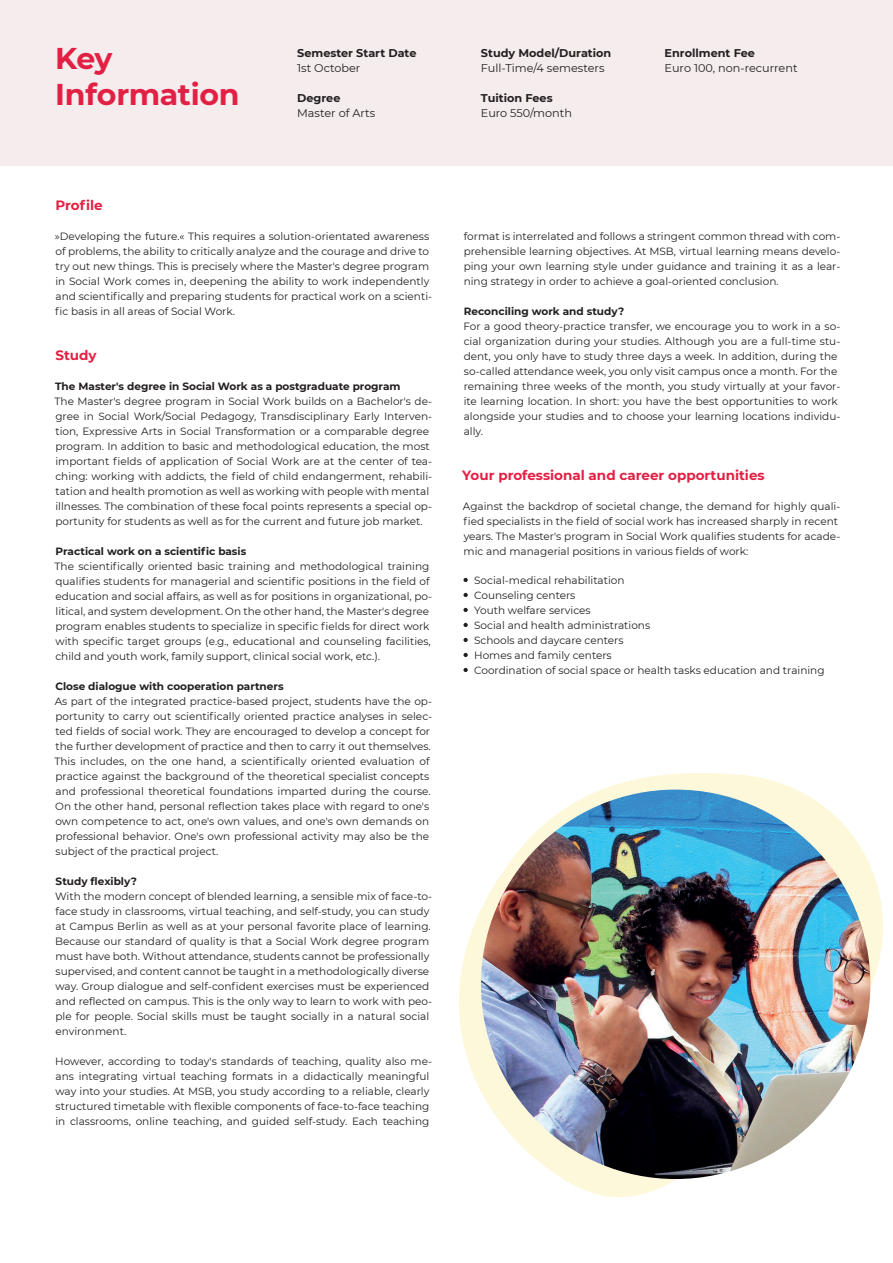
<style>
.page{position:relative;width:893px;height:1263px;background:#fff}
.page>*{position:absolute;margin:0;border:0;box-sizing:border-box;transform-origin:0 0}
.t1{font:700 30px/36px "Montserrat";letter-spacing:-.01em;color:#e22044}
.t2{font:700 13.5px "Montserrat";color:#e22044}
.t3{font:11.25px "Montserrat";color:#231f20}
.t4{font:700 11.25px "Montserrat";color:#231f20}
.t5{font:10.5px/15px "Montserrat";color:#231f20}
.t6{font:700 10.5px "Montserrat";color:#231f20}
</style>
<div class="page">
<svg style="left:459px;top:773px;width:424px;height:424px"></svg>
<img style="left:481px;top:789px;width:389px;height:390px;border-radius:195px">
<div style="left:0;top:0;width:893px;height:165px;background:#f5ecee"></div>
<svg style="left:463px;top:578px;width:5px;height:4px"></svg>
<svg style="left:463px;top:593px;width:5px;height:4px"></svg>
<svg style="left:463px;top:608px;width:5px;height:4px"></svg>
<svg style="left:463px;top:623px;width:5px;height:4px"></svg>
<svg style="left:463px;top:638px;width:5px;height:4px"></svg>
<svg style="left:463px;top:653px;width:5px;height:4px"></svg>
<svg style="left:463px;top:668px;width:5px;height:4px"></svg>
<h1 class="t1" style="left:55px;top:39px;width:186px">Key<br>Information</h1>
<p class="t4" style="left:297px;top:45px;width:121px">Semester Start Date</p>
<p class="t3" style="left:297px;top:60px;width:65px">1st October</p>
<p class="t4" style="left:297px;top:90px;width:45px">Degree</p>
<p class="t3" style="left:297px;top:105px;width:80px">Master of Arts</p>
<p class="t4" style="left:481px;top:45px;width:132px">Study Model/Duration</p>
<p class="t3" style="left:481px;top:60px;width:125px">Full-Time/4 semesters</p>
<p class="t4" style="left:481px;top:90px;width:73px">Tuition Fees</p>
<p class="t3" style="left:481px;top:105px;width:93px">Euro 550/month</p>
<p class="t4" style="left:665px;top:45px;width:92px">Enrollment Fee</p>
<p class="t3" style="left:665px;top:60px;width:134px">Euro 100, non-recurrent</p>
<p class="t2" style="left:55px;top:195px;width:49px">Profile</p>
<p class="t5" style="left:55px;top:228px;width:379px">»Developing the future.« This requires a solution-orientated awareness of problems, the ability to critically analyze and the courage and drive to try out new things. This is precisely where the Master's degree program in Social Work comes in, deepening the ability to work independently and scientifically and preparing students for practical work on a scienti&shy;fic basis in all areas of Social Work.</p>
<p class="t2" style="left:55px;top:345px;width:43px">Study</p>
<p class="t6" style="left:55px;top:379px;width:347px">The Master's degree in Social Work as a postgraduate program</p>
<p class="t5" style="left:55px;top:393px;width:379px">The Master's degree program in Social Work builds on a Bachelor's de&shy;gree in Social Work/Social Pedagogy, Transdisciplinary Early Interven&shy;tion, Expressive Arts in Social Transformation or a comparable degree program. In addition to basic and methodological education, the most important fields of application of Social Work are at the center of tea&shy;ching: working with addicts, the field of child endangerment, rehabili&shy;tation and health promotion as well as working with people with mental illnesses. The combination of these focal points represents a special op&shy;portunity for students as well as for the current and future job market.</p>
<p class="t6" style="left:56px;top:544px;width:192px">Practical work on a scientific basis</p>
<p class="t5" style="left:55px;top:558px;width:379px">The scientifically oriented basic training and methodological training qualifies students for managerial and scientific positions in the field of education and social affairs, as well as for positions in organizational, po&shy;litical, and system development. On the other hand, the Master's degree program enables students to specialize in specific fields for direct work with specific target groups (e.g., educational and counseling facilities, child and youth work, family support, clinical social work, etc.).</p>
<p class="t6" style="left:55px;top:679px;width:230px">Close dialogue with cooperation partners</p>
<p class="t5" style="left:55px;top:693px;width:379px">As part of the integrated practice-based project, students have the op&shy;portunity to carry out scientifically oriented practice analyses in selec&shy;ted fields of social work. They are encouraged to develop a concept for the further development of practice and then to carry it out themselves.<br>This includes, on the one hand, a scientifically oriented evaluation of practice against the background of the theoretical specialist concepts and professional theoretical foundations imparted during the course.<br>On the other hand, personal reflection takes place with regard to one's own competence to act, one's own values, and one's own demands on professional behavior. One's own professional activity may also be the subject of the practical project.</p>
<p class="t6" style="left:56px;top:874px;width:83px">Study flexibly?</p>
<p class="t5" style="left:55px;top:889px;width:379px">With the modern concept of blended learning, a sensible mix of face-to&shy;face study in classrooms, virtual teaching, and self-study, you can study at Campus Berlin as well as at your personal favorite place of learning.<br>Because our standard of quality is that a Social Work degree program must have both. Without attendance, students cannot be professionally supervised, and content cannot be taught in a methodologically diverse way. Group dialogue and self-confident exercises must be experienced and reflected on campus. This is the only way to learn to work with peo&shy;ple for people. Social skills must be taught socially in a natural social environment.</p>
<p class="t5" style="left:55px;top:1054px;width:378px">However, according to today's standards of teaching, quality also me&shy;ans integrating virtual teaching formats in a didactically meaningful way into your studies. At MSB, you study according to a reliable, clearly structured timetable with flexible components of face-to-face teaching in classrooms, online teaching, and guided self-study. Each teaching</p>
<p class="t5" style="left:464px;top:229px;width:378px;text-align:justify">format is interrelated and follows a stringent common thread with com&shy;prehensible learning objectives. At MSB, virtual learning means develo&shy;ping your own learning style under guidance and training it as a lear&shy;ning strategy in order to achieve a goal-oriented conclusion.</p>
<p class="t6" style="left:464px;top:304px;width:162px">Reconciling work and study?</p>
<p class="t5" style="left:463px;top:319px;width:378px">For a good theory-practice transfer, we encourage you to work in a so&shy;cial organization during your studies. Although you are a full-time stu&shy;dent, you only have to study three days a week. In addition, during the so-called attendance week, you only visit campus once a month. For the remaining three weeks of the month, you study virtually at your favor&shy;ite learning location. In short: you have the best opportunities to work alongside your studies and to choose your learning locations individu&shy;ally.</p>
<p class="t2" style="left:462px;top:465px;width:304px">Your professional and career opportunities</p>
<p class="t5" style="left:463px;top:498px;width:379px">Against the backdrop of societal change, the demand for highly quali&shy;fied specialists in the field of social work has increased sharply in recent years. The Master's program in Social Work qualifies students for acade&shy;mic and managerial positions in various fields of work:</p>
<p class="t5" style="left:474px;top:572px;width:352px">Social-medical rehabilitation<br>Counseling centers<br>Youth welfare services<br>Social and health administrations<br>Schools and daycare centers<br>Homes and family centers<br>Coordination of social space or health tasks education and training</p>
</div>
